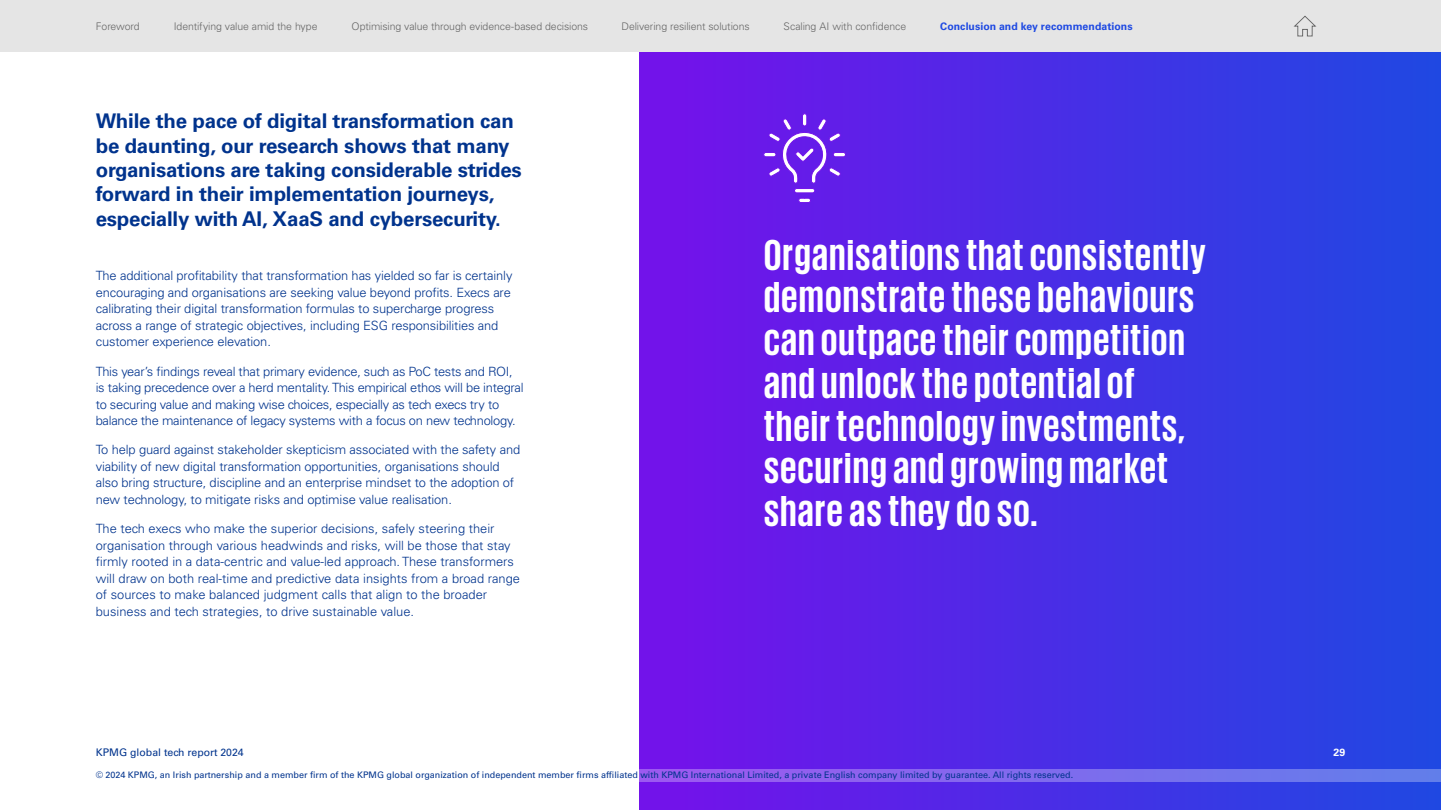
<style>
.page{position:relative;width:1441px;height:810px;background:#fff}
.page>*{position:absolute;margin:0;border:0;box-sizing:border-box;transform-origin:0 0}
.t1{font:700 44.25px/42.8px "KPMG";letter-spacing:.025em;color:#fff}
.t2{font:700 20.25px/24.3px "Univers LT Std";letter-spacing:-.01em;color:#00338d}
.t3{font:300 12.75px/16.5px "Univers LT Std";letter-spacing:-.01em;color:#00338d}
.t4{font:300 10.5px "Univers LT Std";letter-spacing:-.01em;color:#666}
.t5{font:700 10.5px "Univers LT Std";letter-spacing:.005em;color:#1e49e2}
.t6{font:10.5px "Univers LT Std";color:#00338d}
.t7{font:700 10.5px "Univers LT Std";color:#fff}
.t8{font:9px "Univers LT Std";color:#00338d}
</style>
<div class="page">
<div style="left:639px;top:0;width:801px;height:810px;background:linear-gradient(to right,#7610ea,#1f48e2)"></div>
<svg style="left:763px;top:113px;width:82px;height:90px"></svg>
<svg style="left:639px;top:770px;width:801px;height:12px"></svg>
<div style="left:0;top:0;width:1440px;height:52px;background:#e5e5e5"></div>
<svg style="left:1293px;top:15px;width:23px;height:22px"></svg>
<p class="t4" style="left:96px;top:20px;width:45px">Foreword</p>
<p class="t4" style="left:174px;top:20px;width:145px">Identifying value amid the hype</p>
<p class="t4" style="left:351px;top:20px;width:238px">Optimising value through evidence-based decisions</p>
<p class="t4" style="left:621px;top:20px;width:130px">Delivering resilient solutions</p>
<p class="t4" style="left:783px;top:20px;width:124px">Scaling AI with confidence</p>
<p class="t5" style="left:940px;top:21px;width:194px">Conclusion and key recommendations</p>
<h2 class="t2" style="left:96px;top:109px;width:427px">While the pace of digital transformation can be daunting, our research shows that many organisations are taking considerable strides forward in their implementation journeys, especially with AI, XaaS and cybersecurity.</h2>
<p class="t3" style="left:96px;top:268px;width:418px">The additional profitability that transformation has yielded so far is certainly encouraging and organisations are seeking value beyond profits. Execs are calibrating their digital transformation formulas to supercharge progress across a range of strategic objectives, including ESG responsibilities and customer experience elevation.</p>
<p class="t3" style="left:96px;top:363px;width:429px">This year’s findings reveal that primary evidence, such as PoC tests and ROI, is taking precedence over a herd mentality. This empirical ethos will be integral to securing value and making wise choices, especially as tech execs try to balance the maintenance of legacy systems with a focus on new technology.</p>
<p class="t3" style="left:96px;top:442px;width:426px">To help guard against stakeholder skepticism associated with the safety and viability of new digital transformation opportunities, organisations should also bring structure, discipline and an enterprise mindset to the adoption of new technology, to mitigate risks and optimise value realisation.</p>
<p class="t3" style="left:96px;top:520px;width:426px">The tech execs who make the superior decisions, safely steering their organisation through various headwinds and risks, will be those that stay firmly rooted in a data-centric and value-led approach. These transformers will draw on both real-time and predictive data insights from a broad range of sources to make balanced judgment calls that align to the broader business and tech strategies, to drive sustainable value.</p>
<h1 class="t1" style="left:763px;top:232px;width:443px">Organisations that consistently demonstrate these behaviours can outpace their competition and unlock the potential of their technology investments, securing and growing market share as they do so.</h1>
<p class="t6" style="left:96px;top:746px;width:149px">KPMG global tech report 2024</p>
<p class="t8" style="left:96px;top:769px;width:978px">© 2024 KPMG, an Irish partnership and a member firm of the KPMG global organization of independent member firms affiliated with KPMG International Limited, a private English company limited by guarantee. All rights reserved.</p>
<p class="t7" style="left:1333px;top:746px;width:13px">29</p>
</div>
